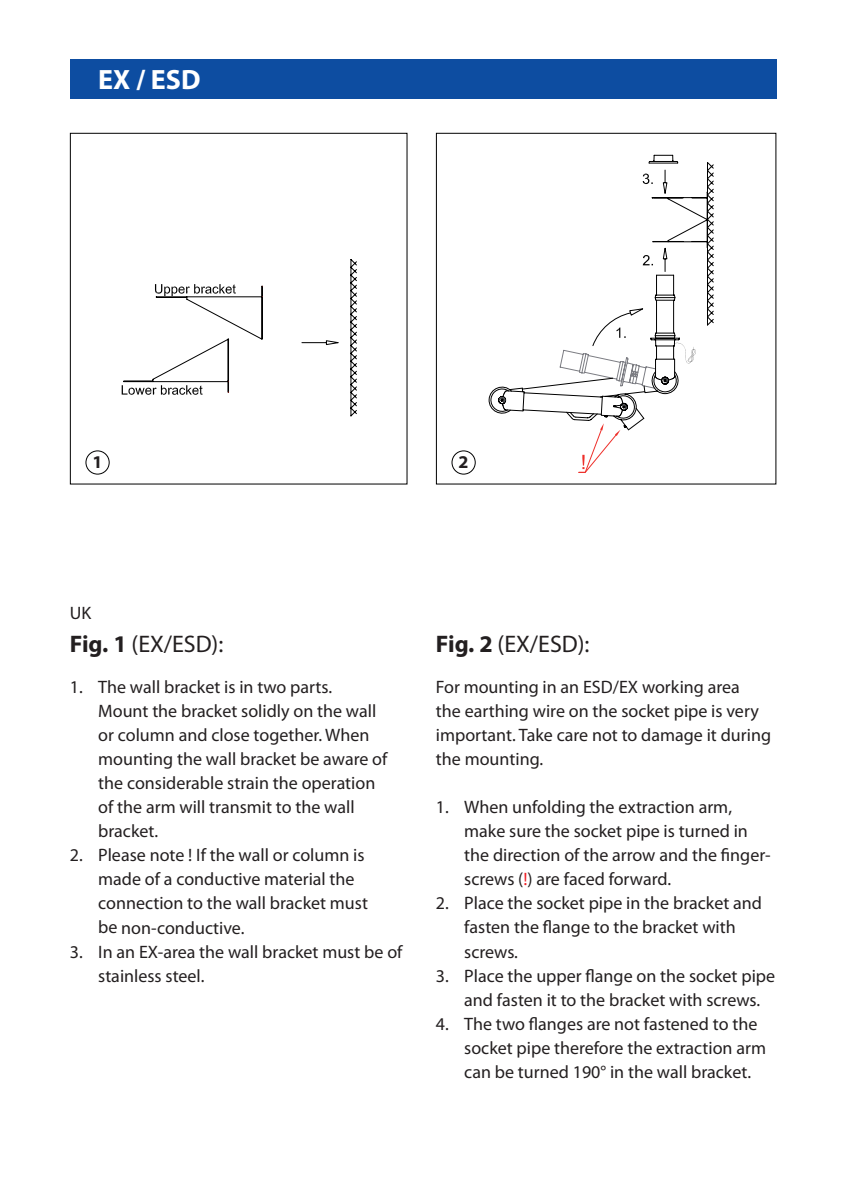
<style>
.page{position:relative;width:844px;height:1196px;background:#fff}
.page>*{position:absolute;margin:0;border:0;box-sizing:border-box;transform-origin:0 0}
.t1{font:700 28px "Myriad Pro";color:#fff}
.t2{font:24px "Myriad Pro";color:#231f20}
.t3{font:18px/24px "Myriad Pro";color:#231f20}
.t4{font:18px "Myriad";color:#231f20}
.t5{font:700 18px "Myriad Pro";color:#231f20}
.s1{font-weight:700}
.s2{color:#ee1d23}
</style>
<div class="page">
<div style="left:70px;top:59px;width:706px;height:40px;background:#0d4da1"></div>
<svg style="left:708px;top:162px;width:6px;height:163px"></svg>
<svg style="left:488px;top:154px;width:220px;height:319px"></svg>
<div style="left:449px;top:444px;width:60px;height:45px;background:#fff"></div>
<div style="left:435px;top:133px;width:341px;height:351px;border:1px solid #000"></div>
<div style="left:451px;top:450px;width:24px;height:24px;border:1px solid #000;border-radius:50%"></div>
<svg style="left:90px;top:259px;width:267px;height:216px"></svg>
<div style="left:70px;top:133px;width:337px;height:351px;border:1px solid #000"></div>
<div style="left:85px;top:450px;width:25px;height:24px;border:1px solid #000;border-radius:50%"></div>
<h1 class="t1" style="left:98px;top:61px;width:104px">EX / ESD</h1>
<p class="t5" style="left:92px;top:450px;width:11px">1</p>
<p class="t5" style="left:458px;top:450px;width:11px">2</p>
<p class="t4" style="left:70px;top:604px;width:23px">UK</p>
<h2 class="t2" style="left:70px;top:629px;width:155px"><span class="s1">Fig. 1</span> (EX/ESD):</h2>
<p class="t3" style="left:98px;top:675px;width:290px;text-indent:-28px">1. The wall bracket is in two parts.<br>Mount the bracket solidly on the wall or column and close together. When mounting the wall bracket be aware of the considerable strain the operation of the arm will transmit to the wall bracket.</p>
<p class="t3" style="left:98px;top:843px;width:271px;text-indent:-28px">2. Please note ! If the wall or column is made of a conductive material the connection to the wall bracket must be non-conductive.</p>
<p class="t3" style="left:98px;top:939px;width:305px;text-indent:-28px">3. In an EX-area the wall bracket must be of stainless steel.</p>
<h2 class="t2" style="left:435px;top:629px;width:155px"><span class="s1">Fig. 2</span> (EX/ESD):</h2>
<p class="t3" style="left:435px;top:675px;width:336px">For mounting in an ESD/EX working area<br>the earthing wire on the socket pipe is very important. Take care not to damage it during the mounting.</p>
<p class="t3" style="left:464px;top:795px;width:308px;text-indent:-28px">1. When unfolding the extraction arm, make sure the socket pipe is turned in the direction of the arrow and the finger&shy;screws (<span class="s2">!</span>) are faced forward.</p>
<p class="t3" style="left:464px;top:891px;width:299px;text-indent:-28px">2. Place the socket pipe in the bracket and fasten the flange to the bracket with screws.</p>
<p class="t3" style="left:464px;top:963px;width:312px;text-indent:-28px">3. Place the upper flange on the socket pipe and fasten it to the bracket with screws.</p>
<p class="t3" style="left:464px;top:1011px;width:303px;text-indent:-28px">4. The two flanges are not fastened to the socket pipe therefore the extraction arm can be turned 190° in the wall bracket.</p>
</div>
